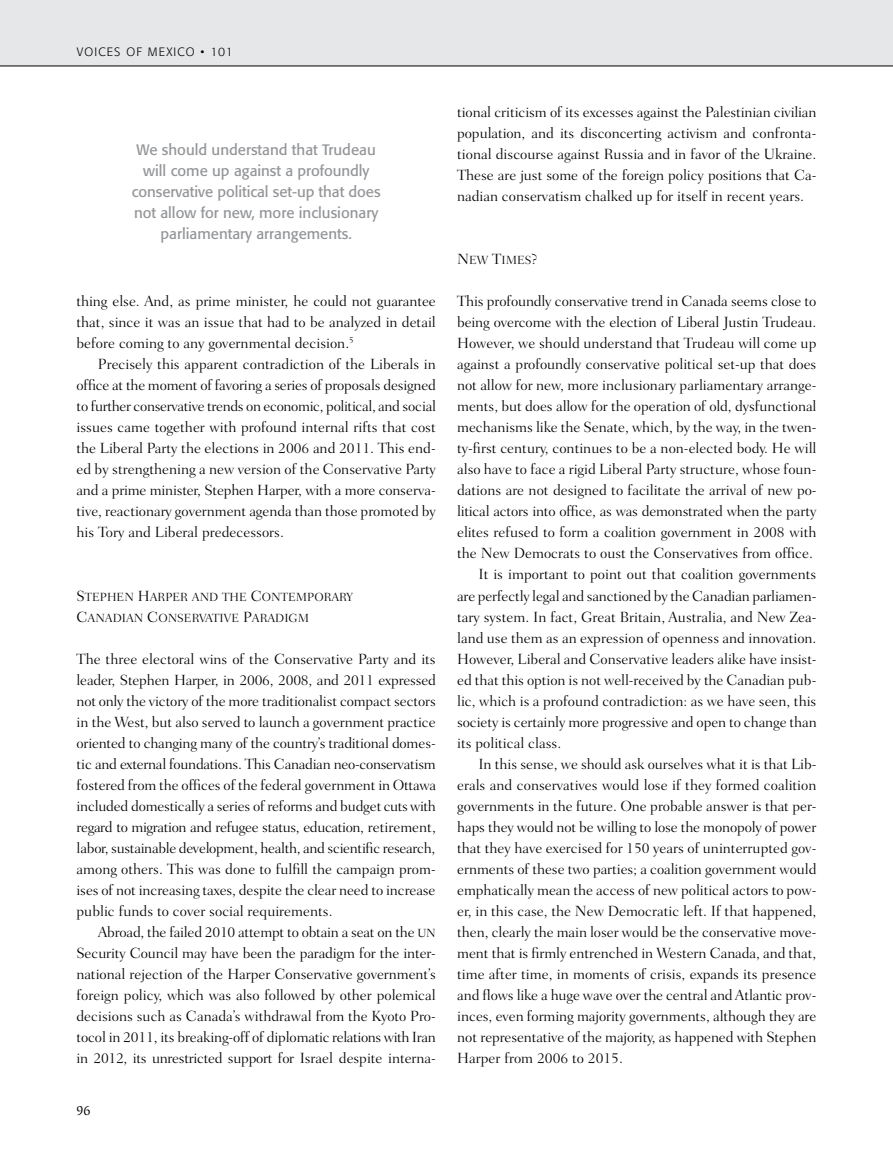
<style>
.page{position:relative;width:893px;height:1149px;background:#fff}
.page>*{position:absolute;margin:0;border:0;box-sizing:border-box;transform-origin:0 0}
.t1{font:300 15px/21px "Fairfield LH";color:#000;text-align:justify}
.t2{font:15px/21px "Formata";color:#939598;text-align:center}
.t3{font:13.5px "Slimbach";color:#000}
.t4{font:12px/21px "Fairfield LH Light SC800";color:#000}
.t5{font:300 12px "Formata";letter-spacing:.1em;color:#000}
.s1{font-size:15px}
.s2{font-family:"Fairfield LH Light SC800";font-weight:400;font-size:12px}
</style>
<div class="page">
<div style="left:0;top:0;width:893px;height:66px;background:#e6e7e8"></div>
<p class="t5" style="left:77px;top:45px;width:157px">VOICES OF MEXICO • 101</p>
<p class="t2" style="left:132px;top:139px;width:250px">We should understand that Trudeau will come up against a profoundly conservative political set-up that does not allow for new, more inclusionary parliamentary arrangements.</p>
<p class="t1" style="left:77px;top:291px;width:361px">thing else. And, as prime minister, he could not guarantee that, since it was an issue that had to be analyzed in detail before coming to any governmental decision.<sup>5</sup></p>
<p class="t1" style="left:77px;top:354px;width:361px;text-indent:21px">Precisely this apparent contradiction of the Liberals in office at the moment of favoring a series of proposals designed to further conservative trends on economic, political, and social issues came together with profound internal rifts that cost the Liberal Party the elections in 2006 and 2011. This end&shy;ed by strengthening a new version of the Conservative Party and a prime minister, Stephen Harper, with a more conserva&shy;tive, reactionary government agenda than those promoted by his Tory and Liberal predecessors.</p>
<p class="t4" style="left:77px;top:586px;width:278px"><span class="s1">S</span>TEPHEN <span class="s1">H</span>ARPER AND THE <span class="s1">C</span> ONTEMPORARY<br><span class="s1">C</span> ANADIAN <span class="s1">C</span> ONSERVATIVE <span class="s1">P</span>ARADIGM</p>
<p class="t1" style="left:77px;top:648px;width:361px">The three electoral wins of the Conservative Party and its leader, Stephen Harper, in 2006, 2008, and 2011 expressed not only the victory of the more traditionalist compact sectors in the West, but also served to launch a government practice oriented to changing many of the country’s traditional domes&shy;tic and external foundations. This Canadian neo-conservatism fostered from the offices of the federal government in Ottawa included domestically a series of reforms and budget cuts with regard to migration and refugee status, education, retirement, labor, sustainable development, health, and scientific research, among others. This was done to fulfill the campaign prom&shy;ises of not increasing taxes, despite the clear need to increase public funds to cover social requirements.</p>
<p class="t1" style="left:77px;top:921px;width:361px;text-indent:21px">Abroad, the failed 2010 attempt to obtain a seat on the <span class="s2">UN </span>Security Council may have been the paradigm for the inter&shy;national rejection of the Harper Conservative government’s foreign policy, which was also followed by other polemical decisions such as Canada’s withdrawal from the Kyoto Pro&shy;tocol in 2011, its breaking-off of diplomatic relations with Iran in 2012, its unrestricted support for Israel despite interna-</p>
<p class="t3" style="left:77px;top:1102px;width:15px">96</p>
<p class="t1" style="left:457px;top:102px;width:361px">tional criticism of its excesses against the Palestinian civilian population, and its disconcerting activism and confronta&shy;tional discourse against Russia and in favor of the Ukraine.<br>These are just some of the foreign policy positions that Ca&shy;nadian conservatism chalked up for itself in recent years.</p>
<p class="t4" style="left:457px;top:250px;width:82px"><span class="s1">N</span>EW <span class="s1">T</span>IMES<span class="s1">?</span></p>
<p class="t1" style="left:457px;top:291px;width:361px">This profoundly conservative trend in Canada seems close to</p>
<p class="t1" style="left:457px;top:312px;width:361px">being overcome with the election of Liberal Justin Trudeau.</p>
<p class="t1" style="left:457px;top:333px;width:361px">However, we should understand that Trudeau will come up</p>
<p class="t1" style="left:457px;top:354px;width:361px">against a profoundly conservative political set-up that does</p>
<p class="t1" style="left:457px;top:375px;width:361px">not allow for new, more inclusionary parliamentary arrange-</p>
<p class="t1" style="left:457px;top:396px;width:361px">ments, but does allow for the operation of old, dysfunctional</p>
<p class="t1" style="left:457px;top:417px;width:361px">mechanisms like the Senate, which, by the way, in the twen-</p>
<p class="t1" style="left:457px;top:438px;width:361px">ty-first century, continues to be a non-elected body. He will</p>
<p class="t1" style="left:457px;top:459px;width:361px">also have to face a rigid Liberal Party structure, whose foun-</p>
<p class="t1" style="left:457px;top:480px;width:361px">dations are not designed to facilitate the arrival of new po-</p>
<p class="t1" style="left:457px;top:501px;width:361px">litical actors into office, as was demonstrated when the party</p>
<p class="t1" style="left:457px;top:522px;width:361px">elites refused to form a coalition government in 2008 with</p>
<p class="t1" style="left:457px;top:543px;width:357px">the New Democrats to oust the Conservatives from office.</p>
<p class="t1" style="left:478px;top:564px;width:340px">It is important to point out that coalition governments</p>
<p class="t1" style="left:457px;top:585px;width:359px">are perfectly legal and sanctioned by the Canadian parliamen-</p>
<p class="t1" style="left:457px;top:606px;width:361px">tary system. In fact, Great Britain, Australia, and New Zea-</p>
<p class="t1" style="left:457px;top:627px;width:361px">land use them as an expression of openness and innovation.</p>
<p class="t1" style="left:457px;top:648px;width:359px">However, Liberal and Conservative leaders alike have insist-</p>
<p class="t1" style="left:457px;top:669px;width:361px">ed that this option is not well-received by the Canadian pub-</p>
<p class="t1" style="left:457px;top:690px;width:361px">lic, which is a profound contradiction: as we have seen, this</p>
<p class="t1" style="left:457px;top:711px;width:361px">society is certainly more progressive and open to change than</p>
<p class="t1" style="left:457px;top:732px;width:106px">its political class.</p>
<p class="t1" style="left:478px;top:753px;width:340px">In this sense, we should ask ourselves what it is that Lib-</p>
<p class="t1" style="left:457px;top:774px;width:361px">erals and conservatives would lose if they formed coalition</p>
<p class="t1" style="left:457px;top:795px;width:361px">governments in the future. One probable answer is that per-</p>
<p class="t1" style="left:457px;top:816px;width:361px">haps they would not be willing to lose the monopoly of power</p>
<p class="t1" style="left:457px;top:837px;width:361px">that they have exercised for 150 years of uninterrupted gov-</p>
<p class="t1" style="left:457px;top:858px;width:361px">ernments of these two parties; a coalition government would</p>
<p class="t1" style="left:457px;top:879px;width:361px">emphatically mean the access of new political actors to pow-</p>
<p class="t1" style="left:457px;top:900px;width:361px">er, in this case, the New Democratic left. If that happened,</p>
<p class="t1" style="left:457px;top:921px;width:361px">then, clearly the main loser would be the conservative move-</p>
<p class="t1" style="left:457px;top:942px;width:361px">ment that is firmly entrenched in Western Canada, and that,</p>
<p class="t1" style="left:457px;top:963px;width:361px">time after time, in moments of crisis, expands its presence</p>
<p class="t1" style="left:457px;top:984px;width:361px">and flows like a huge wave over the central and Atlantic prov-</p>
<p class="t1" style="left:457px;top:1005px;width:361px">inces, even forming majority governments, although they are</p>
<p class="t1" style="left:457px;top:1026px;width:361px">not representative of the majority, as happened with Stephen</p>
<p class="t1" style="left:457px;top:1047px;width:167px">Harper from 2006 to 2015.</p>
</div>
